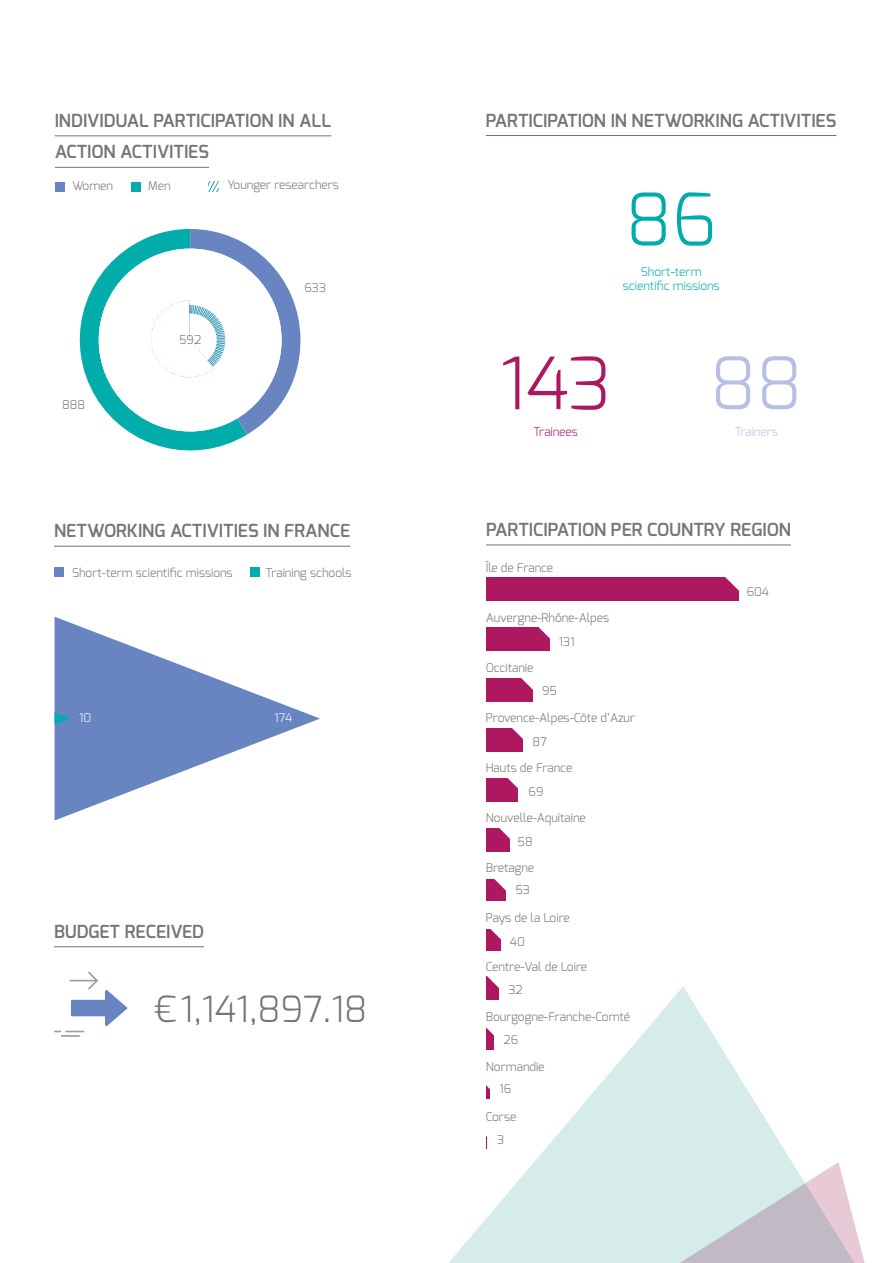
<style>
.page{position:relative;width:893px;height:1263px;background:#fff}
.page>*{position:absolute;margin:0;border:0;box-sizing:border-box;transform-origin:0 0}
.t1{font:300 72px "Exo";color:#ae1861}
.t2{font:300 72px "Exo";color:#00aca9}
.t3{font:300 72px "Exo";color:#b7bfe2}
.t4{font:300 36px "Exo";color:#767474}
.t5{font:600 18px/31.5px "Exo";color:#767474}
.t6{font:300 12px "Exo";color:#767474}
.t7{font:300 12px/14.4px "Exo";color:#00aca9;text-align:center}
.t8{font:300 12px "Exo";color:#ae1861}
.t9{font:300 12px "Exo";color:#b7bfe2}
.t10{font:300 12px "Exo";color:#fff}
</style>
<div class="page">
<hr style="left:54px;top:546px;width:296px;height:1px;background:#767474">
<hr style="left:54px;top:946px;width:150px;height:1px;background:#767474">
<hr style="left:486px;top:545px;width:305px;height:1px;background:#767474">
<svg style="left:54px;top:971px;width:74px;height:66px"></svg>
<hr style="left:55px;top:136px;width:276px;height:1px;background:#767474">
<hr style="left:55px;top:167px;width:154px;height:1px;background:#767474">
<div style="left:55px;top:182px;width:9px;height:9px;background:#6884c2"></div>
<div style="left:54px;top:568px;width:9px;height:9px;background:#6884c2"></div>
<div style="left:131px;top:182px;width:9px;height:9px;background:#00aca9"></div>
<div style="left:251px;top:568px;width:9px;height:9px;background:#00aca9"></div>
<hr style="left:486px;top:135px;width:350px;height:1px;background:#767474">
<svg style="left:209px;top:182px;width:10px;height:9px"></svg>
<svg style="left:449px;top:986px;width:416px;height:277px"></svg>
<svg style="left:79px;top:229px;width:221px;height:222px"></svg>
<img style="left:123px;top:277px;width:115px;height:119px">
<svg style="left:55px;top:617px;width:265px;height:203px"></svg>
<svg style="left:55px;top:712px;width:15px;height:13px"></svg>
<div style="left:486px;top:828px;width:23px;height:23px;background:#ae1861"></div>
<div style="left:486px;top:1026px;width:8px;height:24px;background:#ae1861"></div>
<div style="left:486px;top:929px;width:15px;height:21px;background:#ae1861"></div>
<svg style="left:499px;top:828px;width:11px;height:12px"></svg>
<svg style="left:483px;top:1024px;width:14px;height:15px"></svg>
<svg style="left:490px;top:929px;width:11px;height:11px"></svg>
<svg style="left:474px;top:1124px;width:14px;height:25px"></svg>
<div style="left:486px;top:578px;width:252px;height:23px;background:#ae1861"></div>
<div style="left:486px;top:628px;width:64px;height:23px;background:#ae1861"></div>
<div style="left:486px;top:678px;width:46px;height:23px;background:#ae1861"></div>
<div style="left:486px;top:728px;width:36px;height:23px;background:#ae1861"></div>
<div style="left:486px;top:778px;width:32px;height:23px;background:#ae1861"></div>
<div style="left:486px;top:976px;width:12px;height:24px;background:#ae1861"></div>
<div style="left:486px;top:879px;width:20px;height:21px;background:#ae1861"></div>
<hr style="left:486px;top:1077px;width:4px;height:22px;background:#ae1861">
<svg style="left:725px;top:577px;width:14px;height:14px"></svg>
<svg style="left:537px;top:627px;width:13px;height:12px"></svg>
<svg style="left:521px;top:678px;width:12px;height:12px"></svg>
<svg style="left:512px;top:728px;width:11px;height:13px"></svg>
<svg style="left:507px;top:778px;width:11px;height:11px"></svg>
<svg style="left:485px;top:976px;width:15px;height:13px"></svg>
<svg style="left:494px;top:879px;width:12px;height:12px"></svg>
<svg style="left:477px;top:1076px;width:14px;height:14px"></svg>
<h3 class="t5" style="left:55px;top:105px;width:278px">INDIVIDUAL PARTICIPATION IN ALL<br>ACTION ACTIVITIES</h3>
<p class="t6" style="left:72px;top:178px;width:42px">Women</p>
<p class="t6" style="left:227px;top:177px;width:113px">Younger researchers</p>
<p class="t6" style="left:148px;top:178px;width:24px">Men</p>
<p class="t6" style="left:62px;top:397px;width:25px">888</p>
<p class="t6" style="left:179px;top:332px;width:24px">592</p>
<p class="t6" style="left:304px;top:280px;width:23px">633</p>
<h3 class="t5" style="left:54px;top:515px;width:298px">NETWORKING ACTIVITIES IN FRANCE</h3>
<p class="t6" style="left:72px;top:565px;width:162px">Short-term scientific missions</p>
<p class="t6" style="left:266px;top:565px;width:87px">Training schools</p>
<p class="t10" style="left:79px;top:710px;width:14px">10</p>
<p class="t10" style="left:274px;top:710px;width:19px">174</p>
<h3 class="t5" style="left:54px;top:915px;width:152px">BUDGET RECEIVED</h3>
<h2 class="t4" style="left:154px;top:986px;width:215px">€1,141,897.18</h2>
<h3 class="t5" style="left:486px;top:104px;width:352px">PARTICIPATION IN NETWORKING ACTIVITIES</h3>
<h1 class="t2" style="left:626px;top:173px;width:93px">86</h1>
<p class="t7" style="left:623px;top:264px;width:98px">Short-term scientific missions</p>
<h1 class="t1" style="left:500px;top:337px;width:113px">143</h1>
<h1 class="t3" style="left:710px;top:337px;width:94px">88</h1>
<p class="t8" style="left:534px;top:424px;width:46px">Trainees</p>
<p class="t9" style="left:735px;top:424px;width:45px">Trainers</p>
<h3 class="t5" style="left:486px;top:514px;width:306px">PARTICIPATION PER COUNTRY REGION</h3>
<p class="t6" style="left:486px;top:560px;width:69px">Île de France</p>
<p class="t6" style="left:486px;top:610px;width:125px">Auvergne-Rhône-Alpes</p>
<p class="t6" style="left:486px;top:660px;width:49px">Occitanie</p>
<p class="t6" style="left:559px;top:634px;width:17px">131</p>
<p class="t6" style="left:542px;top:683px;width:16px">95</p>
<p class="t6" style="left:486px;top:710px;width:151px">Provence-Alpes-Côte d’Azur</p>
<p class="t6" style="left:486px;top:760px;width:88px">Hauts de France</p>
<p class="t6" style="left:532px;top:733px;width:16px">87</p>
<p class="t6" style="left:529px;top:783px;width:17px">69</p>
<p class="t6" style="left:486px;top:810px;width:101px">Nouvelle-Aquitaine</p>
<p class="t6" style="left:518px;top:834px;width:17px">58</p>
<p class="t6" style="left:486px;top:860px;width:50px">Bretagne</p>
<p class="t6" style="left:515px;top:882px;width:16px">53</p>
<p class="t6" style="left:486px;top:910px;width:86px">Pays de la Loire</p>
<p class="t6" style="left:510px;top:934px;width:16px">40</p>
<p class="t6" style="left:486px;top:958px;width:103px">Centre-Val de Loire</p>
<p class="t6" style="left:508px;top:982px;width:16px">32</p>
<p class="t6" style="left:486px;top:1008px;width:146px">Bourgogne-Franche-Comté</p>
<p class="t6" style="left:503px;top:1032px;width:16px">26</p>
<p class="t6" style="left:486px;top:1058px;width:60px">Normandie</p>
<p class="t6" style="left:499px;top:1080px;width:13px">16</p>
<p class="t6" style="left:486px;top:1109px;width:32px">Corse</p>
<p class="t6" style="left:497px;top:1132px;width:9px">3</p>
<p class="t6" style="left:747px;top:584px;width:24px">604</p>
</div>
